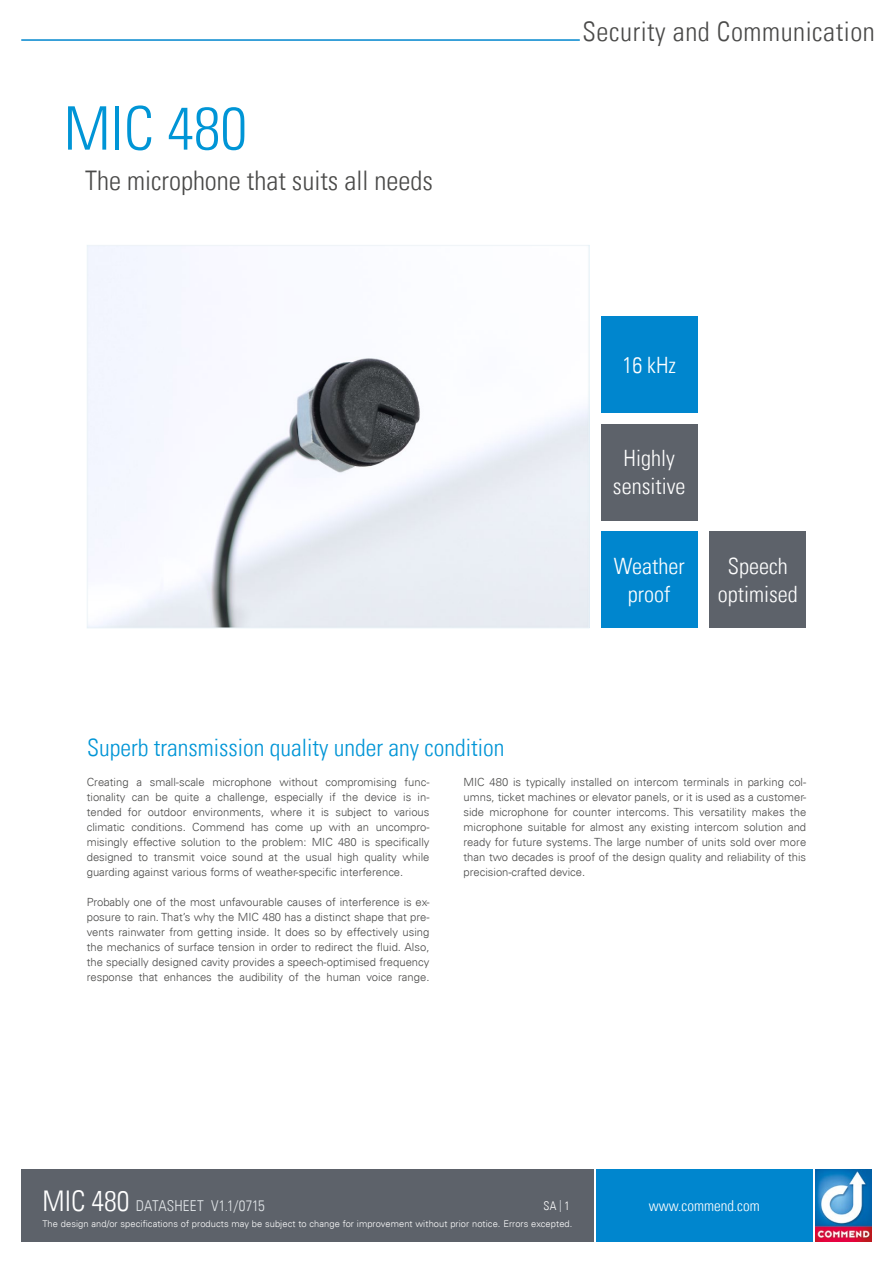
<style>
.page{position:relative;width:893px;height:1263px;background:#fff}
.page>*{position:absolute;margin:0;border:0;box-sizing:border-box;transform-origin:0 0}
.t1{font:60px "Univers Com 47 Light Cond";color:#0095d6}
.t2{font:27px "Univers Com 47 Light Cond";color:#4a4a49}
.t3{font:27px "Univers Com 47 Light Cond";letter-spacing:.02em;color:#4a4a49}
.t4{font:24px "Univers Com 47 Light Cond";color:#0095d6}
.t5{font:22.5px/27.8px "Univers Com 47 Light Cond";color:#fff;text-align:center}
.t6{font:15px "Univers Com 47 Light Cond";letter-spacing:.005em;color:#e0e4e7}
.t7{font:15px "Univers Com 47 Light Cond";color:#fff}
.t8{font:12px "Univers Com 47 Light Cond";color:#fff}
.t9{font:300 11.25px/15px "Univers Com 45";color:#4a4a49;text-align:justify}
.t10{font:300 9.3px "Univers Com 45";letter-spacing:.01em;color:#fff}
.s1{font-size:28.5px;color:#fff}
.s2{color:#e0e4e7}
</style>
<div class="page">
<img style="left:815px;top:1169px;width:57px;height:73px">
<div style="left:21px;top:1169px;width:573px;height:73px;background:#5d626a"></div>
<div style="left:596px;top:1169px;width:216px;height:73px;background:#0086ce"></div>
<hr style="left:21px;top:39px;width:559px;height:2px;background:#0086ce">
<div style="left:85px;top:244px;width:506px;height:385px;background:#009fe3;opacity:.11"></div>
<div style="left:601px;top:531px;width:97px;height:97px;background:#0086ce"></div>
<div style="left:601px;top:424px;width:97px;height:96px;background:#5d626a"></div>
<div style="left:709px;top:531px;width:97px;height:97px;background:#5d626a"></div>
<div style="left:601px;top:316px;width:97px;height:97px;background:#0086ce"></div>
<h1 class="t1" style="left:64px;top:92px;width:185px">MIC 480</h1>
<h2 class="t2" style="left:85px;top:164px;width:349px">The microphone that suits all needs</h2>
<h2 class="t3" style="left:582px;top:15px;width:294px">Security and Communication</h2>
<h3 class="t5" style="left:622px;top:351px;width:55px">16 kHz</h3>
<h3 class="t5" style="left:613px;top:444px;width:74px">Highly sensitive</h3>
<h3 class="t5" style="left:614px;top:552px;width:72px">Weather proof</h3>
<h3 class="t5" style="left:718px;top:552px;width:81px">Speech optimised</h3>
<h3 class="t4" style="left:87px;top:733px;width:419px">Superb transmission quality under any condition</h3>
<p class="t9" style="left:87px;top:774px;width:344px">Creating a small-scale microphone without compromising func&shy;tionality can be quite a challenge, especially if the device is in&shy;tended for outdoor environments, where it is subject to various climatic conditions. Commend has come up with an uncompro&shy;misingly effective solution to the problem: MIC 480 is specifically designed to transmit voice sound at the usual high quality while guarding against various forms of weather-specific interference.</p>
<p class="t9" style="left:87px;top:894px;width:344px">Probably one of the most unfavourable causes of interference is ex&shy;posure to rain. That’s why the MIC 480 has a distinct shape that pre&shy;vents rainwater from getting inside. It does so by effectively using the mechanics of surface tension in order to redirect the fluid. Also, the specially designed cavity provides a speech-optimised frequency response that enhances the audibility of the human voice range.</p>
<p class="t9" style="left:463px;top:774px;width:344px">MIC 480 is typically installed on intercom terminals in parking col&shy;umns, ticket machines or elevator panels, or it is used as a customer&shy;side microphone for counter intercoms. This versatility makes the microphone suitable for almost any existing intercom solution and ready for future systems. The large number of units sold over more than two decades is proof of the design quality and reliability of this precision-crafted device.</p>
<h3 class="t6" style="left:43px;top:1197px;width:224px"><span class="s1">MIC 480</span> DATASHEET V1.1/0715</h3>
<p class="t8" style="left:543px;top:1198px;width:28px">SA <span class="s2">|</span> 1</p>
<p class="t10" style="left:43px;top:1218px;width:531px">The design and/or specifications of products may be subject to change for improvement without prior notice. Errors excepted.</p>
<h3 class="t7" style="left:649px;top:1197px;width:112px">www.commend.com</h3>
</div>
